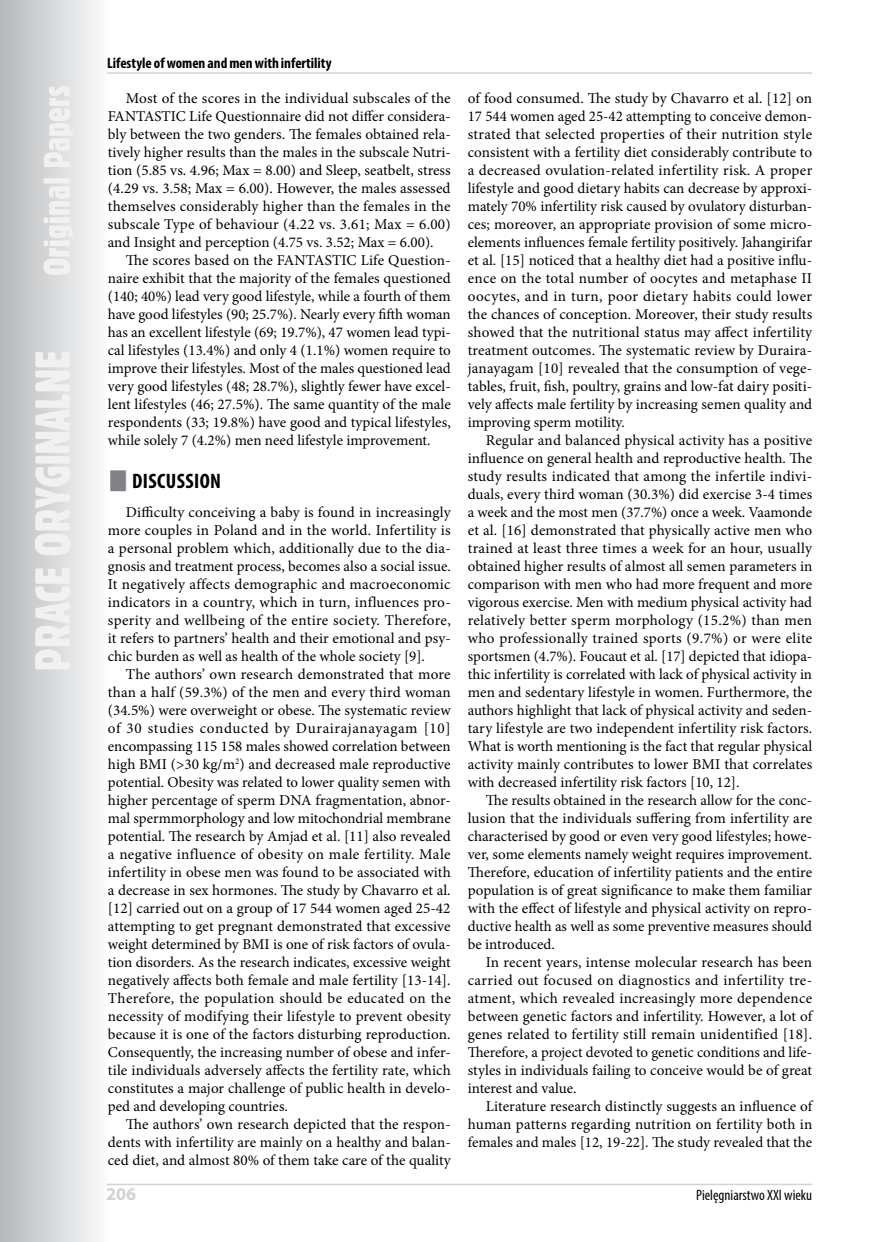
<style>
.page{position:relative;width:876px;height:1242px;background:#fff}
.page>*{position:absolute;margin:0;border:0;box-sizing:border-box;transform-origin:0 0}
.t1{font:700 condensed 21px "Myriad Pro";letter-spacing:.02em;color:#000}
.t2{font:700 18px "Myriad Pro";color:#d1d3d4}
.t3{font:15px/18px "Minion Pro";color:#000;text-align:justify}
.t4{font:700 condensed 15px "Myriad Pro";letter-spacing:-.005em;color:#000}
.t5{font:condensed 15px "Myriad Pro";color:#000}
</style>
<div class="page">
<svg style="left:0;top:0;width:108px;height:1242px"></svg>
<svg style="left:35px;top:86px;width:38px;height:583px"></svg>
<hr style="left:106px;top:1183px;width:706px;height:2px;background:#d1d3d4">
<hr style="left:107px;top:72px;width:705px;height:2px;background:#d1d3d4">
<p class="t4" style="left:107px;top:54px;width:226px">Lifestyle of women and men with infertility</p>
<p class="t3" style="left:108px;top:89px;width:344px;text-indent:18px">Most of the scores in the individual subscales of the FANTASTIC Life Questionnaire did not differ considera&shy;bly between the two genders. The females obtained rela&shy;tively higher results than the males in the subscale Nutri&shy;tion (5.85 vs. 4.96; Max = 8.00) and Sleep, seatbelt, stress (4.29 vs. 3.58; Max = 6.00). However, the males assessed themselves considerably higher than the females in the subscale Type of behaviour (4.22 vs. 3.61; Max = 6.00) and Insight and perception (4.75 vs. 3.52; Max = 6.00).</p>
<p class="t3" style="left:108px;top:251px;width:344px;text-indent:18px">The scores based on the FANTASTIC Life Question&shy;naire exhibit that the majority of the females questioned (140; 40%) lead very good lifestyle, while a fourth of them have good lifestyles (90; 25.7%). Nearly every fifth woman has an excellent lifestyle (69; 19.7%), 47 women lead typi&shy;cal lifestyles (13.4%) and only 4 (1.1%) women require to improve their lifestyles. Most of the males questioned lead very good lifestyles (48; 28.7%), slightly fewer have excel&shy;lent lifestyles (46; 27.5%). The same quantity of the male respondents (33; 19.8%) have good and typical lifestyles, while solely 7 (4.2%) men need lifestyle improvement.</p>
<h1 class="t1" style="left:132px;top:468px;width:91px">DISCUSSION</h1>
<p class="t3" style="left:108px;top:503px;width:344px;text-indent:18px">Difficulty conceiving a baby is found in increasingly more couples in Poland and in the world. Infertility is a personal problem which, additionally due to the dia&shy;gnosis and treatment process, becomes also a social issue.<br>It negatively affects demographic and macroeconomic indicators in a country, which in turn, influences pro&shy;sperity and wellbeing of the entire society. Therefore, it refers to partners’ health and their emotional and psy&shy;chic burden as well as health of the whole society [9].</p>
<p class="t3" style="left:108px;top:665px;width:344px;text-indent:18px">The authors’ own research demonstrated that more than a half (59.3%) of the men and every third woman (34.5%) were overweight or obese. The systematic review of 30 studies conducted by Durairajanayagam [10] encompassing 115 158 males showed correlation between high BMI (&gt;30 kg/m<sup>2</sup>) and decreased male reproductive potential. Obesity was related to lower quality semen with higher percentage of sperm DNA fragmentation, abnor&shy;mal spermmorphology and low mitochondrial membrane potential. The research by Amjad et al. [11] also revealed a negative influence of obesity on male fertility. Male infertility in obese men was found to be associated with a decrease in sex hormones. The study by Chavarro et al. [12] carried out on a group of 17 544 women aged 25-42 attempting to get pregnant demonstrated that excessive weight determined by BMI is one of risk factors of ovula&shy;tion disorders. As the research indicates, excessive weight negatively affects both female and male fertility [13-14].<br>Therefore, the population should be educated on the necessity of modifying their lifestyle to prevent obesity because it is one of the factors disturbing reproduction.<br>Consequently, the increasing number of obese and infer&shy;tile individuals adversely affects the fertility rate, which constitutes a major challenge of public health in develo&shy;ped and developing countries.</p>
<p class="t3" style="left:108px;top:1115px;width:344px;text-indent:18px">The authors’ own research depicted that the respon&shy;dents with infertility are mainly on a healthy and balan&shy;ced diet, and almost 80% of them take care of the quality</p>
<p class="t3" style="left:468px;top:89px;width:346px">of food consumed. The study by Chavarro et al. [12] on 17 544 women aged 25-42 attempting to conceive demon&shy;strated that selected properties of their nutrition style consistent with a fertility diet considerably contribute to a decreased ovulation-related infertility risk. A proper lifestyle and good dietary habits can decrease by approxi&shy;mately 70% infertility risk caused by ovulatory disturban&shy;ces; moreover, an appropriate provision of some micro&shy;elements influences female fertility positively. Jahangirifar et al. [15] noticed that a healthy diet had a positive influ&shy;ence on the total number of oocytes and metaphase II oocytes, and in turn, poor dietary habits could lower the chances of conception. Moreover, their study results showed that the nutritional status may affect infertility treatment outcomes. The systematic review by Duraira&shy;janayagam [10] revealed that the consumption of vege&shy;tables, fruit, fish, poultry, grains and low-fat dairy positi&shy;vely affects male fertility by increasing semen quality and improving sperm motility.</p>
<p class="t3" style="left:468px;top:431px;width:346px;text-indent:18px">Regular and balanced physical activity has a positive influence on general health and reproductive health. The study results indicated that among the infertile indivi&shy;duals, every third woman (30.3%) did exercise 3-4 times a week and the most men (37.7%) once a week. Vaamonde et al. [16] demonstrated that physically active men who trained at least three times a week for an hour, usually obtained higher results of almost all semen parameters in comparison with men who had more frequent and more vigorous exercise. Men with medium physical activity had relatively better sperm morphology (15.2%) than men who professionally trained sports (9.7%) or were elite sportsmen (4.7%). Foucaut et al. [17] depicted that idiopa&shy;thic infertility is correlated with lack of physical activity in men and sedentary lifestyle in women. Furthermore, the authors highlight that lack of physical activity and seden&shy;tary lifestyle are two independent infertility risk factors.<br>What is worth mentioning is the fact that regular physical activity mainly contributes to lower BMI that correlates with decreased infertility risk factors [10, 12].</p>
<p class="t3" style="left:468px;top:791px;width:346px;text-indent:18px">The results obtained in the research allow for the conc&shy;lusion that the individuals suffering from infertility are characterised by good or even very good lifestyles; howe&shy;ver, some elements namely weight requires improvement.<br>Therefore, education of infertility patients and the entire population is of great significance to make them familiar with the effect of lifestyle and physical activity on repro&shy;ductive health as well as some preventive measures should be introduced.</p>
<p class="t3" style="left:468px;top:953px;width:346px;text-indent:18px">In recent years, intense molecular research has been carried out focused on diagnostics and infertility tre&shy;atment, which revealed increasingly more dependence between genetic factors and infertility. However, a lot of genes related to fertility still remain unidentified [18].<br>Therefore, a project devoted to genetic conditions and life&shy;styles in individuals failing to conceive would be of great interest and value.</p>
<p class="t3" style="left:468px;top:1097px;width:346px;text-indent:18px">Literature research distinctly suggests an influence of human patterns regarding nutrition on fertility both in females and males [12, 19-22]. The study revealed that the</p>
<p class="t2" style="left:106px;top:1182px;width:31px">206</p>
<p class="t5" style="left:696px;top:1186px;width:118px">Pielęgniarstwo XXI wieku</p>
</div>
